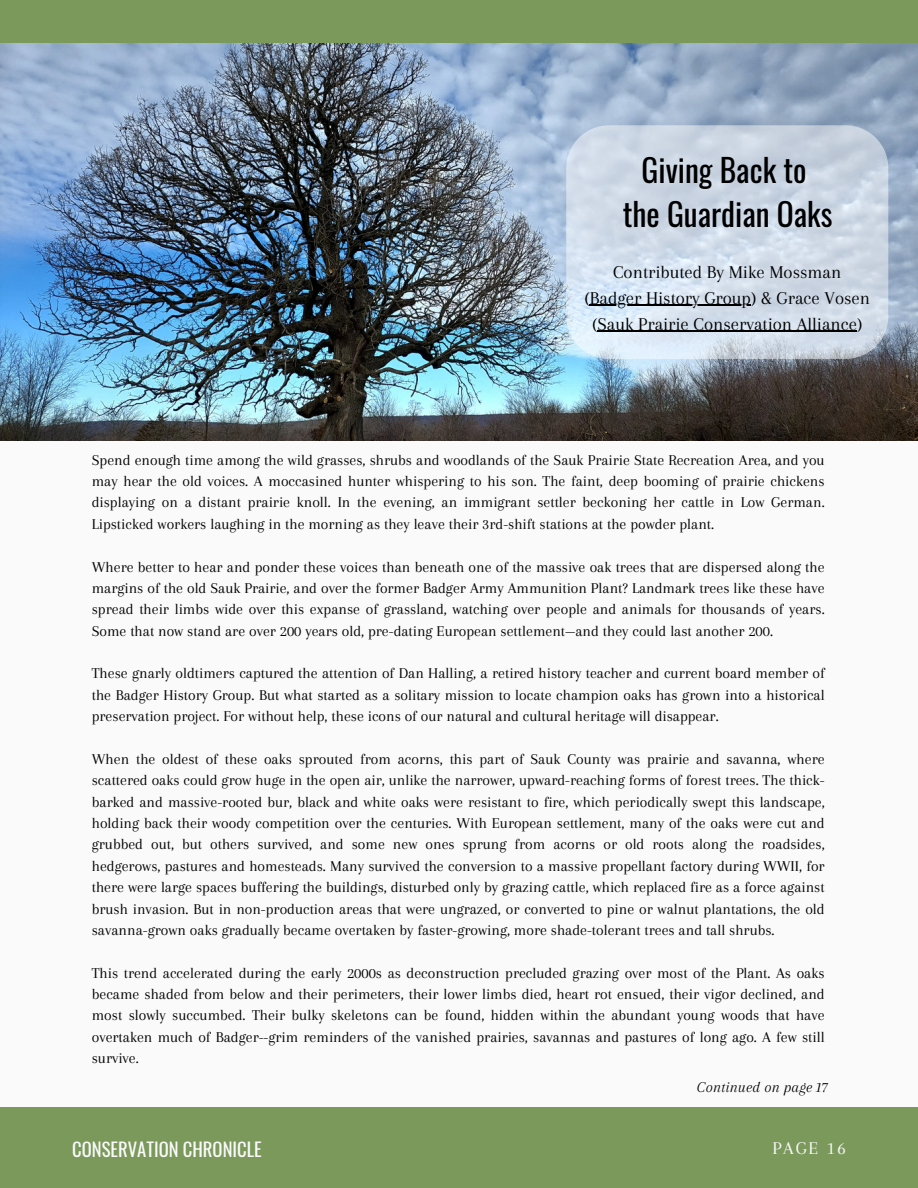
<style>
.page{position:relative;width:918px;height:1188px;background:#fafafa}
.page>*{position:absolute;margin:0;border:0;box-sizing:border-box;transform-origin:0 0}
.t1{font:31.5px/43.8px "Oswald";color:#000;text-align:center}
.t2{font:18.75px/25.8px "Arapey";color:#000;text-align:center}
.t3{font:18.6px "Oswald";color:#fafafa}
.t4{font:18.6px "Arapey";letter-spacing:.1em;color:#fafafa}
.t5{font:15.6px/21.3px "Arapey";color:#000;text-align:justify}
.t6{font:italic 15.6px "Arapey";letter-spacing:.01em;color:#000}
</style>
<div class="page">
<img style="left:0;top:43px;width:918px;height:398px">
<div style="left:0;top:1107px;width:918px;height:81px;background:#7a995b"></div>
<div style="left:0;top:0;width:918px;height:43px;background:#7a995b"></div>
<svg style="left:566px;top:125px;width:322px;height:234px;background:#cdd9e6"></svg>
<hr style="left:590px;top:305px;width:161px;height:1px;background:#000">
<hr style="left:598px;top:331px;width:259px;height:1px;background:#000">
<h1 class="t1" style="left:623px;top:147px;width:211px">Giving Back to<br>the Guardian Oaks</h1>
<p class="t2" style="left:584px;top:259px;width:287px">Contributed By Mike Mossman (Badger History Group) &amp; Grace Vosen (Sauk Prairie Conservation Alliance)</p>
<p class="t5" style="left:92px;top:449px;width:734px">Spend enough time among the wild grasses, shrubs and woodlands of the Sauk Prairie State Recreation Area, and you may hear the old voices. A moccasined hunter whispering to his son. The faint, deep booming of prairie chickens displaying on a distant prairie knoll. In the evening, an immigrant settler beckoning her cattle in Low German.<br>Lipsticked workers laughing in the morning as they leave their 3rd-shift stations at the powder plant.</p>
<p class="t5" style="left:92px;top:556px;width:734px">Where better to hear and ponder these voices than beneath one of the massive oak trees that are dispersed along the margins of the old Sauk Prairie, and over the former Badger Army Ammunition Plant? Landmark trees like these have spread their limbs wide over this expanse of grassland, watching over people and animals for thousands of years.<br>Some that now stand are over 200 years old, pre-dating European settlement—and they could last another 200.</p>
<p class="t5" style="left:92px;top:663px;width:734px">These gnarly oldtimers captured the attention of Dan Halling, a retired history teacher and current board member of the Badger History Group. But what started as a solitary mission to locate champion oaks has grown into a historical preservation project. For without help, these icons of our natural and cultural heritage will disappear.</p>
<p class="t5" style="left:92px;top:748px;width:734px">When the oldest of these oaks sprouted from acorns, this part of Sauk County was prairie and savanna, where scattered oaks could grow huge in the open air, unlike the narrower, upward-reaching forms of forest trees. The thick&shy;barked and massive-rooted bur, black and white oaks were resistant to fire, which periodically swept this landscape, holding back their woody competition over the centuries. With European settlement, many of the oaks were cut and grubbed out, but others survived, and some new ones sprung from acorns or old roots along the roadsides, hedgerows, pastures and homesteads. Many survived the conversion to a massive propellant factory during WWII, for there were large spaces buffering the buildings, disturbed only by grazing cattle, which replaced fire as a force against brush invasion. But in non-production areas that were ungrazed, or converted to pine or walnut plantations, the old savanna-grown oaks gradually became overtaken by faster-growing, more shade-tolerant trees and tall shrubs.</p>
<p class="t5" style="left:92px;top:962px;width:734px">This trend accelerated during the early 2000s as deconstruction precluded grazing over most of the Plant. As oaks became shaded from below and their perimeters, their lower limbs died, heart rot ensued, their vigor declined, and most slowly succumbed. Their bulky skeletons can be found, hidden within the abundant young woods that have overtaken much of Badger--grim reminders of the vanished prairies, savannas and pastures of long ago. A few still survive.</p>
<p class="t6" style="left:697px;top:1078px;width:132px">Continued on page 17</p>
<p class="t3" style="left:72px;top:1135px;width:191px">CONSERVATION CHRONICLE</p>
<p class="t4" style="left:772px;top:1138px;width:75px">PAGE 16</p>
</div>
